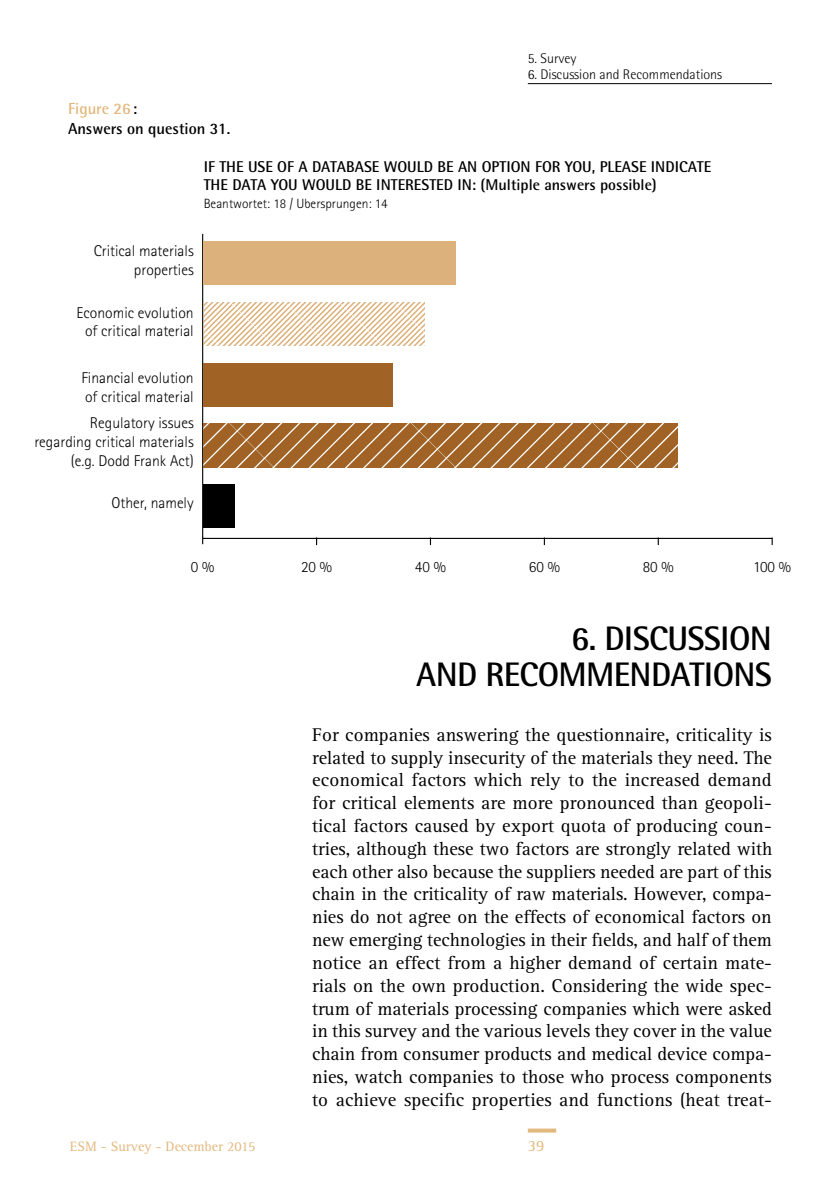
<style>
.page{position:relative;width:840px;height:1191px;background:#fff}
.page>*{position:absolute;margin:0;border:0;box-sizing:border-box;transform-origin:0 0}
.t1{font:700 34px/36.8px "Rotis Semi Sans";letter-spacing:-.02em;color:#000;text-align:right}
.t2{font:19px/22.8px "Rotis Serif";letter-spacing:.005em;color:#000;text-align:justify}
.t3{font:700 16px/19.2px "Rotis Semi Sans";color:#000}
.t4{font:16px "Rotis Serif";color:#e3b87e}
.t5{font:300 15.6px/18.8px "Rotis Sans Serif";color:#000;text-align:right}
.t6{font:700 15.6px/18.8px "Rotis Semi Sans";color:#000}
.t7{font:300 14px "Rotis Semi Sans";color:#000}
.t8{font:14px "Rotis Serif";color:#e3b87e}
.t9{font:300 13.4px "Rotis Sans Serif";color:#000}
.s1{color:#e3b87e}
</style>
<div class="page">
<svg style="left:527px;top:1128px;width:29px;height:4px"></svg>
<hr style="left:527px;top:83px;width:244px;height:1px;background:#000">
<hr style="left:202px;top:538px;width:569px;height:1px;background:#000">
<svg style="left:429px;top:537px;width:2px;height:8px"></svg>
<hr style="left:202px;top:234px;width:1px;height:303px;background:#000">
<div style="left:203px;top:484px;width:32px;height:44px;background:#000"></div>
<svg style="left:203px;top:423px;width:474px;height:44px;fill:#a06325"></svg>
<div style="left:203px;top:363px;width:189px;height:43px;background:#a06325"></div>
<svg style="left:203px;top:302px;width:221px;height:44px"></svg>
<div style="left:203px;top:241px;width:253px;height:44px;background:#dcb17c"></div>
<p class="t3" style="left:68px;top:99px;width:164px"><span class="s1">Figure 26</span>:<br>Answers on question 31.</p>
<p class="t7" style="left:527px;top:50px;width:50px">5. Survey</p>
<p class="t7" style="left:527px;top:67px;width:196px">6. Discussion and Recommendations</p>
<p class="t6" style="left:203px;top:157px;width:508px">IF THE USE OF A DATABASE WOULD BE AN OPTION FOR YOU, PLEASE INDICATE<br>THE DATA YOU WOULD BE INTERESTED IN: (Multiple answers possible)</p>
<p class="t9" style="left:203px;top:196px;width:185px">Beantwortet: 18 / Ubersprungen: 14</p>
<p class="t5" style="left:94px;top:242px;width:101px">Critical materials properties</p>
<p class="t5" style="left:77px;top:303px;width:119px;text-align:center">Economic evolution of critical material</p>
<p class="t5" style="left:81px;top:369px;width:114px;text-align:left">Financial evolution of critical material</p>
<p class="t5" style="left:34px;top:414px;width:161px">Regulatory issues regarding critical materials (e.g. Dodd Frank Act)</p>
<p class="t5" style="left:111px;top:493px;width:84px">Other, namely</p>
<p class="t5" style="left:191px;top:557px;width:25px">0 %</p>
<p class="t5" style="left:301px;top:557px;width:32px">20 %</p>
<p class="t5" style="left:415px;top:557px;width:32px">40 %</p>
<p class="t5" style="left:528px;top:557px;width:32px">60 %</p>
<p class="t5" style="left:642px;top:557px;width:32px">80 %</p>
<p class="t5" style="left:752px;top:557px;width:39px">100 %</p>
<h1 class="t1" style="left:416px;top:619px;width:357px">6. DISCUSSION<br>AND RECOMMENDATIONS</h1>
<p class="t8" style="left:70px;top:1138px;width:187px">ESM - Survey - December 2015</p>
<p class="t2" style="left:312px;top:723px;width:461px">For companies answering the questionnaire, criticality is related to supply insecurity of the materials they need. The economical factors which rely to the increased demand for critical elements are more pronounced than geopoli&shy;tical factors caused by export quota of producing coun&shy;tries, although these two factors are strongly related with each other also because the suppliers needed are part of this chain in the criticality of raw materials. However, compa&shy;nies do not agree on the effects of economical factors on new emerging technologies in their fields, and half of them notice an effect from a higher demand of certain mate&shy;rials on the own production. Considering the wide spec&shy;trum of materials processing companies which were asked in this survey and the various levels they cover in the value chain from consumer products and medical device compa&shy;nies, watch companies to those who process components to achieve specific properties and functions (heat treat-</p>
<p class="t4" style="left:527px;top:1137px;width:18px">39</p>
</div>
